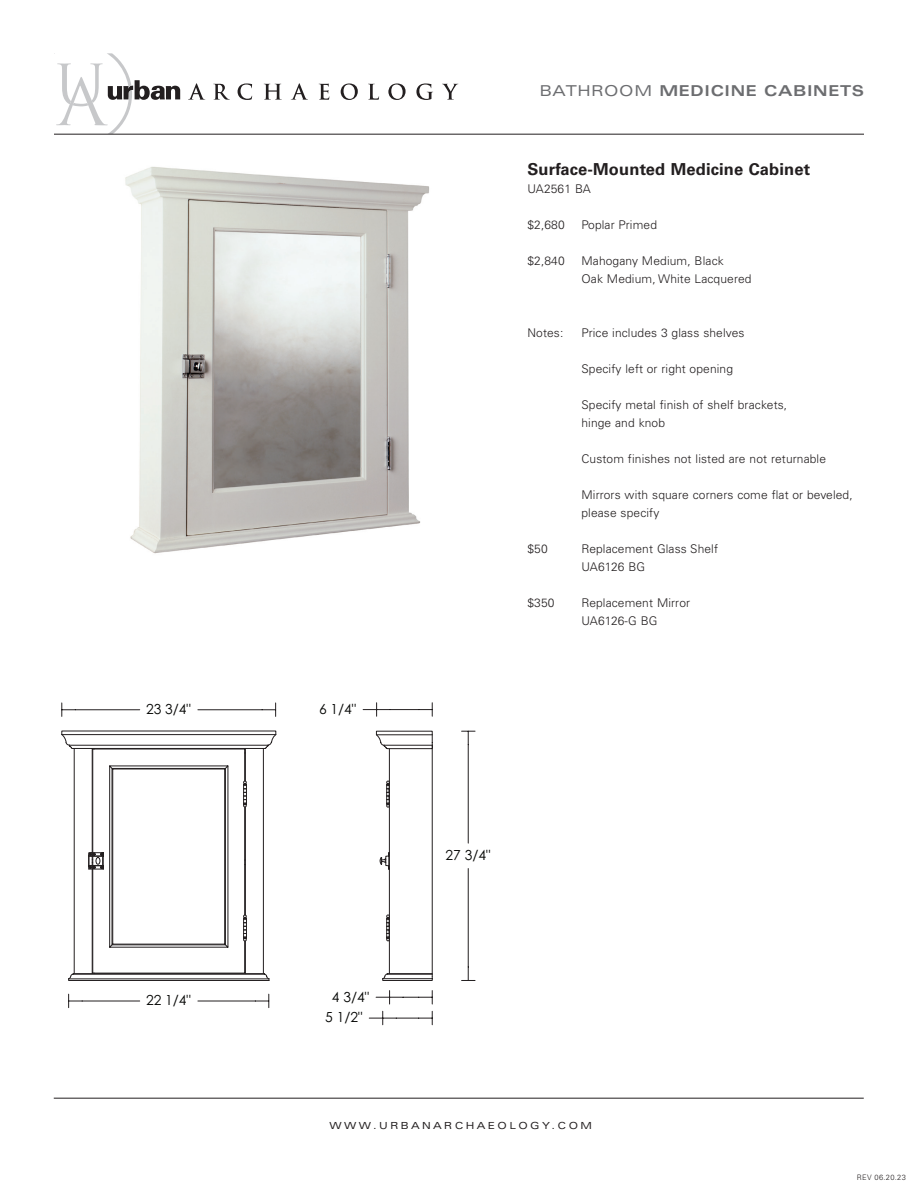
<style>
.page{position:relative;width:918px;height:1188px;background:#fff}
.page>*{position:absolute;margin:0;border:0;box-sizing:border-box;transform-origin:0 0}
.t1{font:700 16.5px "Univers LT Pro 65";letter-spacing:.01em;color:#231f20}
.t2{font:700 expanded 15px "Univers LT Pro";letter-spacing:.04em;color:#6c6d70}
.t3{font:13.8px "Century Gothic";color:#040503}
.t4{font:300 12px/18px "Univers LT Pro 45";letter-spacing:.01em;color:#231f20}
.t5{font:expanded 9.75px "Univers LT Pro";letter-spacing:.25em;color:#231f20}
.t6{font:300 7.5px "Univers LT Pro 45";letter-spacing:.04em;color:#231f20}
.s1{font-weight:400}
</style>
<div class="page">
<svg style="left:188px;top:83px;width:17px;height:17px"></svg>
<svg style="left:213px;top:84px;width:17px;height:16px"></svg>
<svg style="left:238px;top:83px;width:14px;height:17px"></svg>
<svg style="left:264px;top:84px;width:18px;height:16px"></svg>
<svg style="left:291px;top:83px;width:17px;height:17px"></svg>
<svg style="left:319px;top:84px;width:10px;height:16px"></svg>
<svg style="left:341px;top:83px;width:17px;height:17px"></svg>
<svg style="left:368px;top:84px;width:11px;height:16px"></svg>
<svg style="left:388px;top:83px;width:18px;height:17px"></svg>
<svg style="left:416px;top:83px;width:17px;height:17px"></svg>
<svg style="left:442px;top:84px;width:16px;height:16px"></svg>
<svg style="left:54px;top:53px;width:126px;height:81px"></svg>
<hr style="left:54px;top:134px;width:810px;height:1px;background:#231f20">
<hr style="left:54px;top:1098px;width:810px;height:1px;background:#231f20">
<img style="left:125px;top:167px;width:304px;height:387px">
<svg style="left:68px;top:869px;width:202px;height:112px"></svg>
<div style="left:382px;top:978px;width:51px;height:3px;border:1px solid #231f20"></div>
<svg style="left:382px;top:730px;width:51px;height:249px"></svg>
<svg style="left:61px;top:703px;width:329px;height:166px"></svg>
<svg style="left:363px;top:703px;width:70px;height:13px"></svg>
<svg style="left:462px;top:967px;width:13px;height:14px"></svg>
<svg style="left:462px;top:731px;width:13px;height:14px"></svg>
<hr style="left:468px;top:869px;width:1px;height:98px;background:#231f20">
<hr style="left:468px;top:745px;width:1px;height:98px;background:#231f20">
<svg style="left:369px;top:1011px;width:64px;height:14px"></svg>
<svg style="left:68px;top:994px;width:14px;height:14px"></svg>
<svg style="left:255px;top:994px;width:15px;height:14px"></svg>
<hr style="left:82px;top:1001px;width:58px;height:1px;background:#231f20">
<hr style="left:198px;top:1001px;width:57px;height:1px;background:#231f20">
<svg style="left:376px;top:991px;width:57px;height:13px"></svg>
<p class="t2" style="left:540px;top:83px;width:326px"><span class="s1">BATHROOM</span> MEDICINE CABINETS</p>
<h1 class="t1" style="left:527px;top:158px;width:284px">Surface-Mounted Medicine Cabinet</h1>
<p class="t4" style="left:527px;top:180px;width:65px">UA2561 BA</p>
<p class="t4" style="left:527px;top:216px;width:39px">$2,680</p>
<p class="t4" style="left:581px;top:216px;width:77px">Poplar Primed</p>
<p class="t4" style="left:527px;top:252px;width:39px">$2,840</p>
<p class="t4" style="left:581px;top:252px;width:172px">Mahogany Medium, Black<br>Oak Medium, White Lacquered</p>
<p class="t3" style="left:146px;top:701px;width:46px">23 3/4"</p>
<p class="t3" style="left:319px;top:701px;width:39px">6 1/4"</p>
<p class="t3" style="left:146px;top:992px;width:46px">22 1/4"</p>
<p class="t3" style="left:332px;top:988px;width:39px">4 3/4"</p>
<p class="t3" style="left:325px;top:1009px;width:39px">5 1/2"</p>
<p class="t4" style="left:527px;top:324px;width:37px">Notes:</p>
<p class="t4" style="left:581px;top:324px;width:165px">Price includes 3 glass shelves</p>
<p class="t4" style="left:581px;top:360px;width:153px">Specify left or right opening</p>
<p class="t4" style="left:581px;top:396px;width:207px">Specify metal finish of shelf brackets, hinge and knob</p>
<p class="t4" style="left:581px;top:450px;width:246px">Custom finishes not listed are not returnable</p>
<p class="t4" style="left:581px;top:486px;width:273px">Mirrors with square corners come flat or beveled, please specify</p>
<p class="t4" style="left:527px;top:540px;width:22px">$50</p>
<p class="t4" style="left:581px;top:540px;width:138px">Replacement Glass Shelf<br>UA6126 BG</p>
<p class="t4" style="left:527px;top:594px;width:29px">$350</p>
<p class="t4" style="left:581px;top:594px;width:110px">Replacement Mirror<br>UA6126-G BG</p>
<p class="t3" style="left:446px;top:847px;width:46px">27 3/4"</p>
<p class="t5" style="left:329px;top:1120px;width:264px">WWW.URBANARCHAEOLOGY.COM</p>
<p class="t6" style="left:857px;top:1172px;width:50px">REV 06.20.23</p>
</div>
